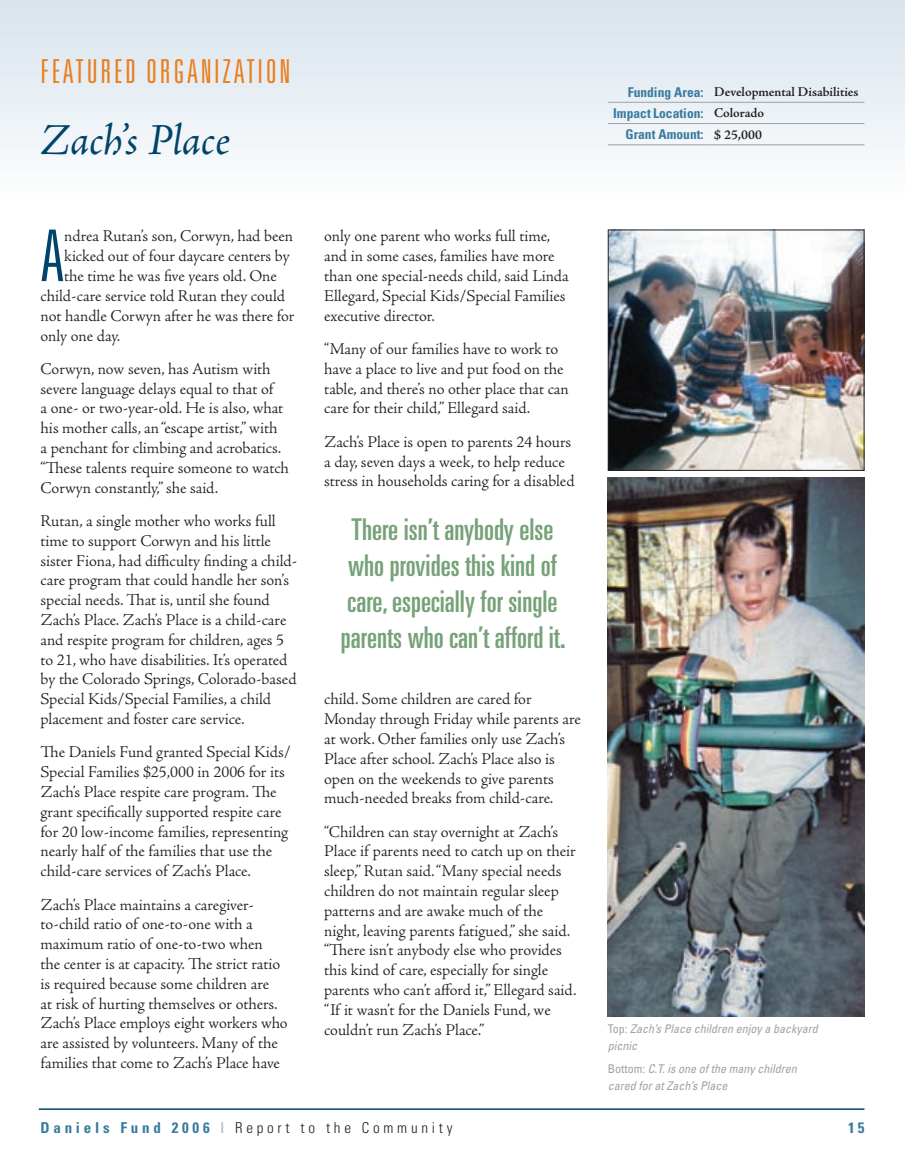
<style>
.page{position:relative;width:905px;height:1175px;background:#fff}
.page>*{position:absolute;margin:0;border:0;box-sizing:border-box;transform-origin:0 0}
.t1{font:300 ultra-condensed 71.4px "Univers";color:#00446a}
.t2{font:italic 45px "Adobe Jenson Pro";letter-spacing:-.005em;color:#00446a}
.t3{font:300 ultra-condensed 33px "Univers";letter-spacing:.08em;color:#ea7e1d}
.t4{font:ultra-condensed 30px/36px "Univers";color:#77a279;text-align:center}
.t5{font:300 16.5px/19.8px "Adobe Jenson Pro";letter-spacing:-.005em;color:#231f20}
.t6{font:300 condensed 15px "Univers";letter-spacing:.25em;color:#231f20}
.t7{font:700 condensed 15px "Univers";color:#397a9d}
.t8{font:700 condensed 13.5px/21.3px "Univers";color:#397a9d;text-align:right}
.t9{font:600 13.5px "Adobe Jenson Pro";letter-spacing:-.005em;color:#231f20}
.t10{font:italic condensed 12px/16.5px "Univers";color:#a0a1a5}
.s1{font-family:"Univers";font-weight:700;font-stretch:condensed;color:#397a9d}
.s2{font-family:"Adobe Jenson Pro";font-weight:600;font-stretch:normal;color:#231f20}
.s3{font-style:normal}
.s4{font-weight:700;color:#397a9d}
.s5{font-weight:700;color:#bcbdc0}
</style>
<div class="page">
<hr style="left:39px;top:1108px;width:825px;height:1px;background:#00446a">
<div style="left:0;top:0;width:904px;height:204px;background:linear-gradient(to bottom,#d8e3ed,#fdfefe)"></div>
<hr style="left:608px;top:102px;width:101px;height:1px;background:#a0a1a5">
<hr style="left:709px;top:102px;width:155px;height:1px;background:#a0a1a5">
<hr style="left:608px;top:123px;width:101px;height:1px;background:#a0a1a5">
<hr style="left:709px;top:123px;width:155px;height:1px;background:#a0a1a5">
<hr style="left:608px;top:144px;width:101px;height:1px;background:#a0a1a5">
<hr style="left:709px;top:144px;width:155px;height:1px;background:#a0a1a5">
<img style="left:610px;top:232px;width:252px;height:237px">
<div style="left:608px;top:230px;width:256px;height:241px;border:1px solid #231f20"></div>
<img style="left:608px;top:477px;width:256px;height:539px">
<h3 class="t3" style="left:40px;top:54px;width:251px">FEATURED ORGANIZATION</h3>
<h2 class="t2" style="left:40px;top:114px;width:191px">Zach’s Place</h2>
<p class="t9" style="left:627px;top:84px;width:232px"><span class="s1">Funding Area:</span> Developmental Disabilities</p>
<p class="t8" style="left:613px;top:102px;width:152px">Impact Location: <span class="s2">Colorado<br></span>Grant Amount: <span class="s2">$ 25,000</span></p>
<h1 class="t1" style="left:40px;top:219px;width:23px">A</h1>
<p class="t5" style="left:64px;top:227px;width:230px">ndrea Rutan’s son, Corwyn, had been</p>
<p class="t5" style="left:64px;top:246px;width:227px">kicked out of four daycare centers by</p>
<p class="t5" style="left:64px;top:266px;width:214px">the time he was five years old. One</p>
<p class="t5" style="left:40px;top:286px;width:246px">child-care service told Rutan they could</p>
<p class="t5" style="left:40px;top:306px;width:255px">not handle Corwyn after he was there for</p>
<p class="t5" style="left:40px;top:326px;width:81px">only one day.</p>
<p class="t5" style="left:40px;top:359px;width:250px">Corwyn, now seven, has Autism with severe language delays equal to that of<br>a one- or two-year-old. He is also, what his mother calls, an “escape artist,” with<br>a penchant for climbing and acrobatics. “These talents require someone to watch Corwyn constantly,” she said.</p>
<p class="t5" style="left:40px;top:511px;width:258px">Rutan, a single mother who works full time to support Corwyn and his little sister Fiona, had difficulty finding a child&shy;care program that could handle her son’s special needs. That is, until she found Zach’s Place. Zach’s Place is a child-care and respite program for children, ages 5 to 21, who have disabilities. It’s operated by the Colorado Springs, Colorado-based Special Kids/Special Families, a child placement and foster care service.</p>
<p class="t5" style="left:40px;top:742px;width:252px">The Daniels Fund granted Special Kids/ Special Families $25,000 in 2006 for its Zach’s Place respite care program. The grant specifically supported respite care for 20 low-income families, representing nearly half of the families that use the child-care services of Zach’s Place.</p>
<p class="t5" style="left:40px;top:894px;width:249px">Zach’s Place maintains a caregiver&shy;to-child ratio of one-to-one with a maximum ratio of one-to-two when<br>the center is at capacity. The strict ratio is required because some children are<br>at risk of hurting themselves or others.<br>Zach’s Place employs eight workers who are assisted by volunteers. Many of the families that come to Zach’s Place have</p>
<p class="t5" style="left:324px;top:227px;width:246px">only one parent who works full time, and in some cases, families have more than one special-needs child, said Linda Ellegard, Special Kids/Special Families executive director.</p>
<p class="t5" style="left:324px;top:339px;width:246px">“Many of our families have to work to have a place to live and put food on the table, and there’s no other place that can care for their child,” Ellegard said.</p>
<p class="t5" style="left:324px;top:432px;width:252px">Zach’s Place is open to parents 24 hours a day, seven days a week, to help reduce stress in households caring for a disabled</p>
<h3 class="t4" style="left:341px;top:511px;width:226px">There isn’t anybody else who provides this kind of care, especially for single parents who can’t afford it.</h3>
<p class="t5" style="left:324px;top:689px;width:258px">child. Some children are cared for Monday through Friday while parents are at work. Other families only use Zach’s Place after school. Zach’s Place also is open on the weekends to give parents much-needed breaks from child-care.</p>
<p class="t5" style="left:324px;top:822px;width:254px">“Children can stay overnight at Zach’s Place if parents need to catch up on their sleep,” Rutan said. “Many special needs children do not maintain regular sleep patterns and are awake much of the night, leaving parents fatigued,” she said. “There isn’t anybody else who provides this kind of care, especially for single parents who can’t afford it,” Ellegard said. “If it wasn’t for the Daniels Fund, we couldn’t run Zach’s Place.”</p>
<p class="t10" style="left:608px;top:1020px;width:211px"><span class="s3">Top:</span> Zach’s Place children enjoy a backyard picnic</p>
<p class="t10" style="left:608px;top:1060px;width:190px"><span class="s3">Bottom:</span> C.T. is one of the many children cared for at Zach’s Place</p>
<p class="t6" style="left:40px;top:1118px;width:413px"><span class="s4">Daniels Fund 2006</span> <span class="s5">|</span> Report to the Community</p>
<p class="t7" style="left:848px;top:1118px;width:18px">15</p>
</div>
